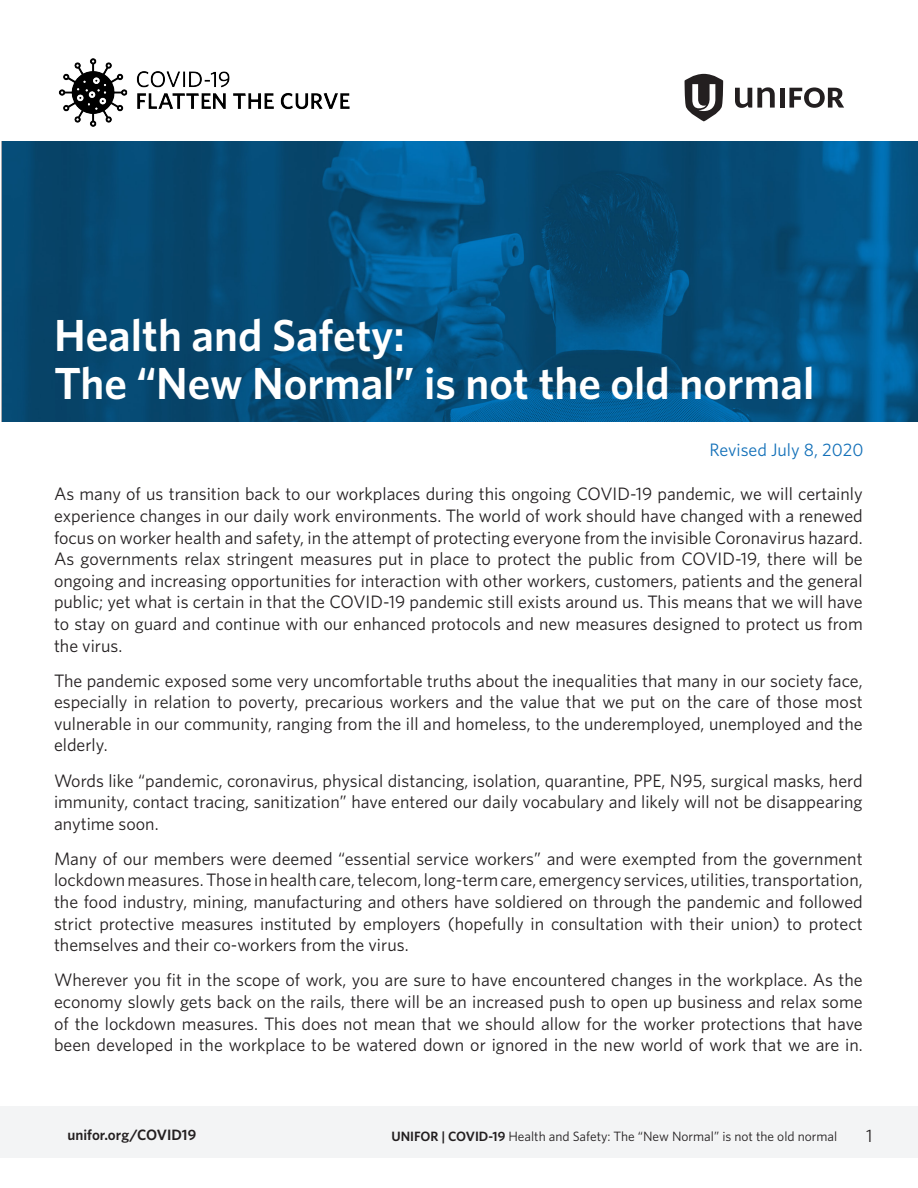
<style>
.page{position:relative;width:918px;height:1188px;background:#fff}
.page>*{position:absolute;margin:0;border:0;box-sizing:border-box;transform-origin:0 0}
.InfoSheet_Header_Hea{font:600 45px/48px "Whitney";color:#fff}
.InfoSheet_Body_BodyT{font:18px/21.6px "Whitney";color:#231f20;text-align:justify}
.InfoSheet_Date{font:18px "Whitney";color:#1471b9}
.t1{font:600 15px "Whitney";color:#231f20}
.t2{font:13.5px "Whitney";color:#231f20}
.s1{font-weight:600}
</style>
<div class="page">
<div style="left:0;top:1107px;width:918px;height:51px;background:#f3f4f5"></div>
<img style="left:58px;top:58px;width:292px;height:69px">
<svg style="left:684px;top:74px;width:39px;height:47px"></svg>
<svg style="left:735px;top:87px;width:40px;height:21px"></svg>
<svg style="left:789px;top:87px;width:55px;height:21px"></svg>
<hr style="left:780px;top:88px;width:4px;height:20px;background:#231f20">
<img style="left:2px;top:141px;width:916px;height:280px">
<p class="InfoSheet_Header_Hea" style="left:54px;top:310px;width:762px">Health and Safety:<br>The “New Normal” is not the old normal</p>
<p class="InfoSheet_Date" style="left:709px;top:438px;width:155px">Revised July 8, 2020</p>
<p class="InfoSheet_Body_BodyT" style="left:54px;top:483px;width:810px">As many of us transition back to our workplaces during this ongoing COVID-19 pandemic, we will certainly experience changes in our daily work environments. The world of work should have changed with a renewed focus on worker health and safety, in the attempt of protecting everyone from the invisible Coronavirus hazard.<br>As governments relax stringent measures put in place to protect the public from COVID-19, there will be ongoing and increasing opportunities for interaction with other workers, customers, patients and the general public; yet what is certain in that the COVID-19 pandemic still exists around us. This means that we will have to stay on guard and continue with our enhanced protocols and new measures designed to protect us from the virus.</p>
<p class="InfoSheet_Body_BodyT" style="left:54px;top:669px;width:810px">The pandemic exposed some very uncomfortable truths about the inequalities that many in our society face, especially in relation to poverty, precarious workers and the value that we put on the care of those most vulnerable in our community, ranging from the ill and homeless, to the underemployed, unemployed and the elderly.</p>
<p class="InfoSheet_Body_BodyT" style="left:54px;top:769px;width:810px">Words like “pandemic, coronavirus, physical distancing, isolation, quarantine, PPE, N95, surgical masks, herd immunity, contact tracing, sanitization” have entered our daily vocabulary and likely will not be disappearing anytime soon.</p>
<p class="InfoSheet_Body_BodyT" style="left:54px;top:847px;width:810px">Many of our members were deemed “essential service workers” and were exempted from the government lockdown measures. Those in health care, telecom, long-term care, emergency services, utilities, transportation, the food industry, mining, manufacturing and others have soldiered on through the pandemic and followed strict protective measures instituted by employers (hopefully in consultation with their union) to protect themselves and their co-workers from the virus.</p>
<p class="InfoSheet_Body_BodyT" style="left:54px;top:969px;width:810px">Wherever you fit in the scope of work, you are sure to have encountered changes in the workplace. As the economy slowly gets back on the rails, there will be an increased push to open up business and relax some of the lockdown measures. This does not mean that we should allow for the worker protections that have been developed in the workplace to be watered down or ignored in the new world of work that we are in.</p>
<p class="t1" style="left:68px;top:1125px;width:130px">unifor.org/COVID19</p>
<p class="t2" style="left:391px;top:1128px;width:447px"><span class="s1">UNIFOR | COVID-19</span> Health and Safety: The “New Normal” is not the old normal</p>
<p class="InfoSheet_Body_BodyT" style="left:866px;top:1124px;width:8px">1</p>
</div>
